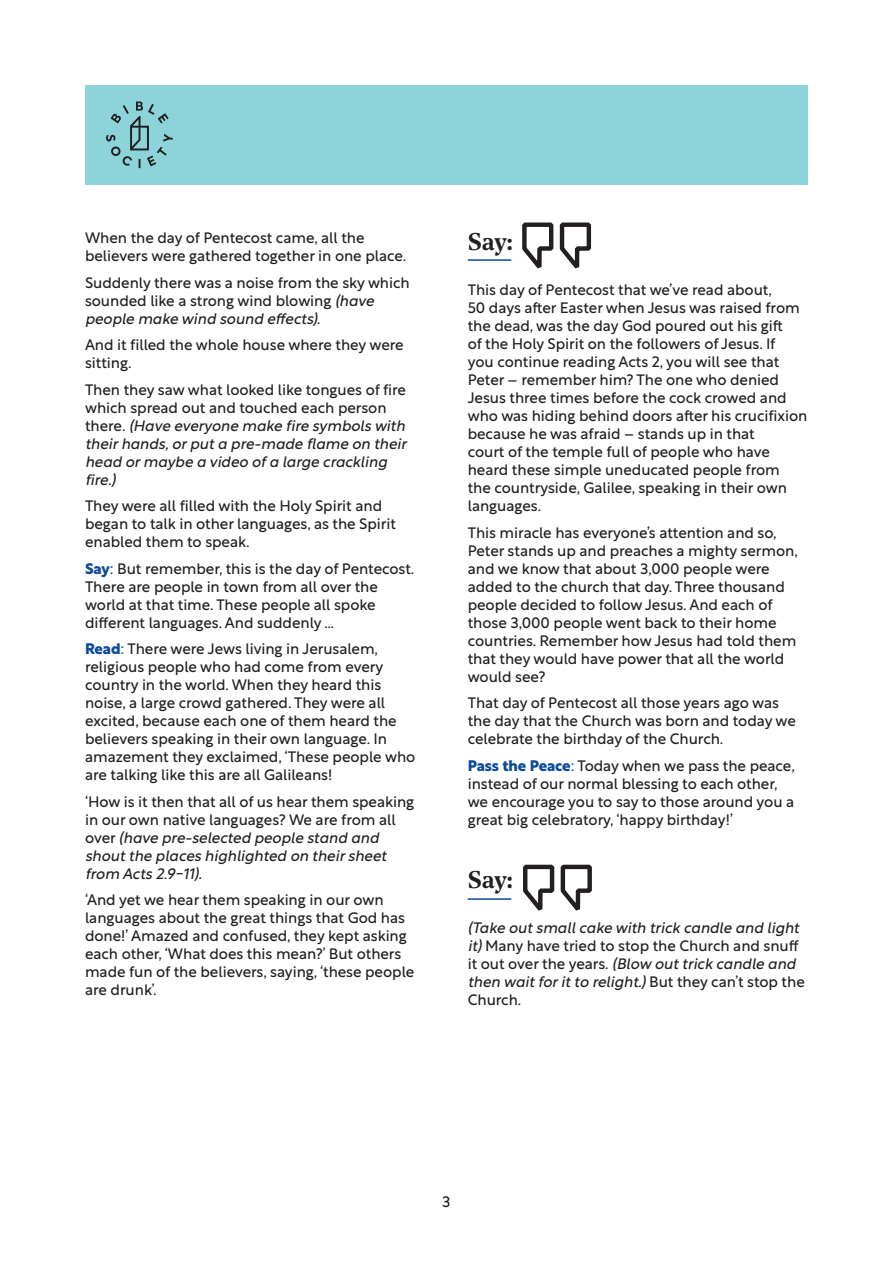
<style>
.page{position:relative;width:893px;height:1263px;background:#fff}
.page>*{position:absolute;margin:0;border:0;box-sizing:border-box;transform-origin:0 0}
.t1{font:600 24px "Noe Text";letter-spacing:-.01em;color:#231f20}
.t2{font:15px/18px "Rustica";letter-spacing:-.005em;color:#231f20}
.t3{font:italic 15px/18px "Rustica";letter-spacing:-.005em;color:#231f20}
.s1{font-style:italic}
.s2{font-style:normal}
.s3{font-weight:700;color:#0d499a}
.s4{color:#0d499a}
</style>
<div class="page">
<div style="left:85px;top:85px;width:723px;height:100px;background:#8dd4da"></div>
<svg style="left:106px;top:102px;width:67px;height:66px"></svg>
<hr style="left:468px;top:259px;width:43px;height:2px;background:#0d499a">
<hr style="left:468px;top:898px;width:43px;height:2px;background:#0d499a">
<svg style="left:522px;top:222px;width:69px;height:46px"></svg>
<svg style="left:523px;top:865px;width:69px;height:46px"></svg>
<p class="t2" style="left:85px;top:227px;width:323px">When the day of Pentecost came, all the believers were gathered together in one place.</p>
<p class="t2" style="left:85px;top:272px;width:326px">Suddenly there was a noise from the sky which sounded like a strong wind blowing <span class="s1">(have people make wind sound effects).</span></p>
<p class="t2" style="left:85px;top:334px;width:320px">And it filled the whole house where they were sitting.</p>
<p class="t3" style="left:85px;top:379px;width:323px"><span class="s2">Then they saw what looked like tongues of fire which spread out and touched each person there.</span> (Have everyone make fire symbols with their hands, or put a pre-made flame on their head or maybe a video of a large crackling fire.)</p>
<p class="t2" style="left:85px;top:495px;width:312px">They were all filled with the Holy Spirit and began to talk in other languages, as the Spirit enabled them to speak.</p>
<p class="t2" style="left:85px;top:558px;width:331px"><span class="s3">Say</span><span class="s4">:</span> But remember, this is the day of Pentecost.<br>There are people in town from all over the world at that time. These people all spoke different languages. And suddenly …</p>
<p class="t2" style="left:85px;top:638px;width:332px"><span class="s3">Read</span><span class="s4">:</span> There were Jews living in Jerusalem, religious people who had come from every country in the world. When they heard this noise, a large crowd gathered. They were all excited, because each one of them heard the believers speaking in their own language. In amazement they exclaimed, ‘These people who are talking like this are all Galileans!</p>
<p class="t3" style="left:85px;top:791px;width:331px"><span class="s2">‘How is it then that all of us hear them speaking in our own native languages? We are from all over</span> (have pre-selected people stand and shout the places highlighted on their sheet from Acts 2.9-11).</p>
<p class="t2" style="left:85px;top:889px;width:331px">‘And yet we hear them speaking in our own languages about the great things that God has done!’ Amazed and confused, they kept asking each other, ‘What does this mean?’ But others made fun of the believers, saying, ‘these people are drunk’.</p>
<h1 class="t1" style="left:468px;top:225px;width:47px">Say:</h1>
<p class="t2" style="left:468px;top:279px;width:341px">This day of Pentecost that we’ve read about,<br>50 days after Easter when Jesus was raised from the dead, was the day God poured out his gift<br>of the Holy Spirit on the followers of Jesus. If<br>you continue reading Acts 2, you will see that Peter – remember him? The one who denied Jesus three times before the cock crowed and who was hiding behind doors after his crucifixion because he was afraid – stands up in that<br>court of the temple full of people who have heard these simple uneducated people from<br>the countryside, Galilee, speaking in their own languages.</p>
<p class="t2" style="left:468px;top:521px;width:332px">This miracle has everyone’s attention and so, Peter stands up and preaches a mighty sermon, and we know that about 3,000 people were added to the church that day. Three thousand people decided to follow Jesus. And each of those 3,000 people went back to their home countries. Remember how Jesus had told them that they would have power that all the world would see?</p>
<p class="t2" style="left:468px;top:692px;width:330px">That day of Pentecost all those years ago was the day that the Church was born and today we celebrate the birthday of the Church.</p>
<p class="t2" style="left:468px;top:755px;width:329px"><span class="s3">Pass the Peace</span><span class="s4">:</span> Today when we pass the peace, instead of our normal blessing to each other, we encourage you to say to those around you a great big celebratory, ‘happy birthday!’</p>
<h1 class="t1" style="left:468px;top:862px;width:47px">Say:</h1>
<p class="t3" style="left:468px;top:917px;width:339px">(Take out small cake with trick candle and light it) <span class="s2">Many have tried to stop the Church and snuff it out over the years.</span> (Blow out trick candle and then wait for it to relight.) <span class="s2">But they can’t stop the Church.</span></p>
<p class="t2" style="left:442px;top:1190px;width:10px">3</p>
</div>
